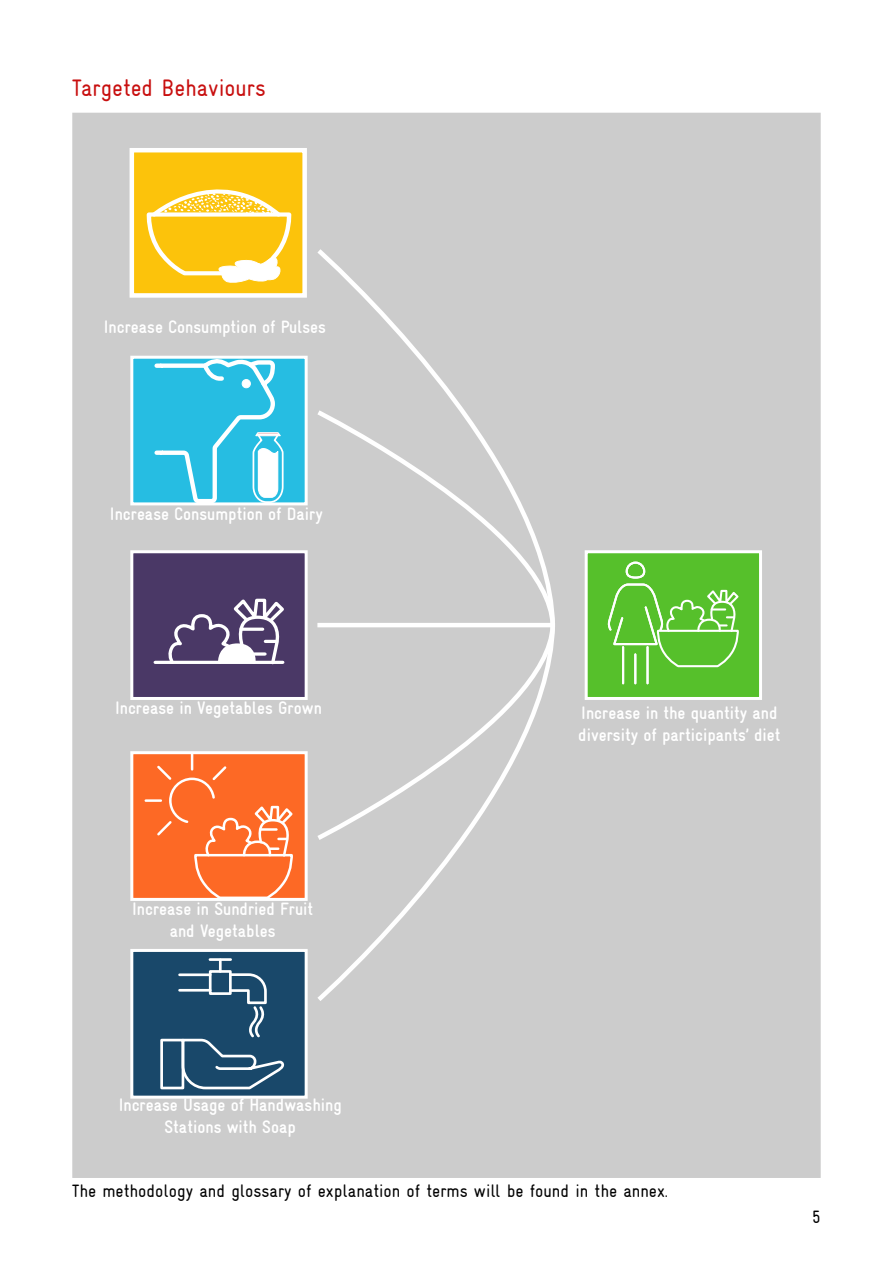
<style>
.page{position:relative;width:893px;height:1263px;background:#fff}
.page>*{position:absolute;margin:0;border:0;box-sizing:border-box;transform-origin:0 0}
.t1{font:condensed 24px "GIZ Gravur TT";color:#c80f0f}
.t2{font:700 condensed 18px/21.6px "GIZ Gravur TT";color:#fff;text-align:center}
.t3{font:condensed 18px "GIZ Gravur TT";color:#000}
</style>
<div class="page">
<div style="left:72px;top:113px;width:749px;height:1065px;background:#ccc;border:2px solid #ccc"></div>
<div style="left:132px;top:357px;width:174px;height:147px;background:#26bde2"></div>
<svg style="left:154px;top:360px;width:130px;height:141px"></svg>
<div style="left:130px;top:356px;width:178px;height:149px;border:3px solid #fff"></div>
<div style="left:132px;top:150px;width:173px;height:145px;background:#fcc30b"></div>
<svg style="left:146px;top:189px;width:146px;height:94px"></svg>
<div style="left:130px;top:148px;width:177px;height:150px;border:4px solid #fff"></div>
<div style="left:132px;top:552px;width:174px;height:146px;background:#4a3866"></div>
<svg style="left:169px;top:598px;width:116px;height:67px"></svg>
<svg style="left:254px;top:652px;width:11px;height:4px"></svg>
<hr style="left:155px;top:661px;width:128px;height:3px;background:#fff">
<div style="left:130px;top:550px;width:178px;height:150px;border:3px solid #fff"></div>
<div style="left:586px;top:552px;width:174px;height:146px;background:#56c02b"></div>
<hr style="left:622px;top:647px;width:2px;height:36px;background:#fff">
<hr style="left:634px;top:654px;width:2px;height:29px;background:#fff">
<hr style="left:646px;top:647px;width:3px;height:36px;background:#fff">
<svg style="left:607px;top:561px;width:132px;height:107px"></svg>
<div style="left:585px;top:550px;width:177px;height:150px;border:3px solid #fff"></div>
<div style="left:132px;top:753px;width:174px;height:146px;background:#fd6925"></div>
<hr style="left:146px;top:799px;width:15px;height:3px;background:#fff">
<svg style="left:155px;top:755px;width:138px;height:142px"></svg>
<div style="left:130px;top:751px;width:178px;height:150px;border:3px solid #fff"></div>
<div style="left:132px;top:950px;width:174px;height:147px;background:#19486a"></div>
<div style="left:160px;top:1039px;width:24px;height:50px;border:3px solid #fff"></div>
<svg style="left:180px;top:960px;width:105px;height:130px"></svg>
<hr style="left:210px;top:958px;width:21px;height:3px;background:#fff">
<div style="left:130px;top:949px;width:178px;height:150px;border:3px solid #fff"></div>
<svg style="left:317px;top:249px;width:146px;height:159px"></svg>
<svg style="left:317px;top:408px;width:238px;height:212px"></svg>
<svg style="left:317px;top:842px;width:146px;height:159px"></svg>
<svg style="left:317px;top:620px;width:238px;height:222px"></svg>
<hr style="left:317px;top:623px;width:238px;height:4px;background:#fff">
<h1 class="t1" style="left:72px;top:75px;width:195px">Targeted Behaviours</h1>
<p class="t2" style="left:104px;top:316px;width:224px">Increase Consumption of Pulses</p>
<p class="t2" style="left:110px;top:503px;width:215px">Increase Consumption of Dairy</p>
<p class="t2" style="left:115px;top:697px;width:208px">Increase in Vegetables Grown</p>
<p class="t2" style="left:578px;top:702px;width:204px;text-align:left">Increase in the quantity and diversity of participants’ diet</p>
<p class="t2" style="left:132px;top:898px;width:183px">Increase in Sundried Fruit and Vegetables</p>
<p class="t2" style="left:119px;top:1094px;width:225px">Increase Usage of Handwashing<br>Stations with Soap</p>
<p class="t3" style="left:72px;top:1180px;width:597px">The methodology and glossary of explanation of terms will be found in the annex.</p>
<p class="t3" style="left:812px;top:1207px;width:10px">5</p>
</div>
